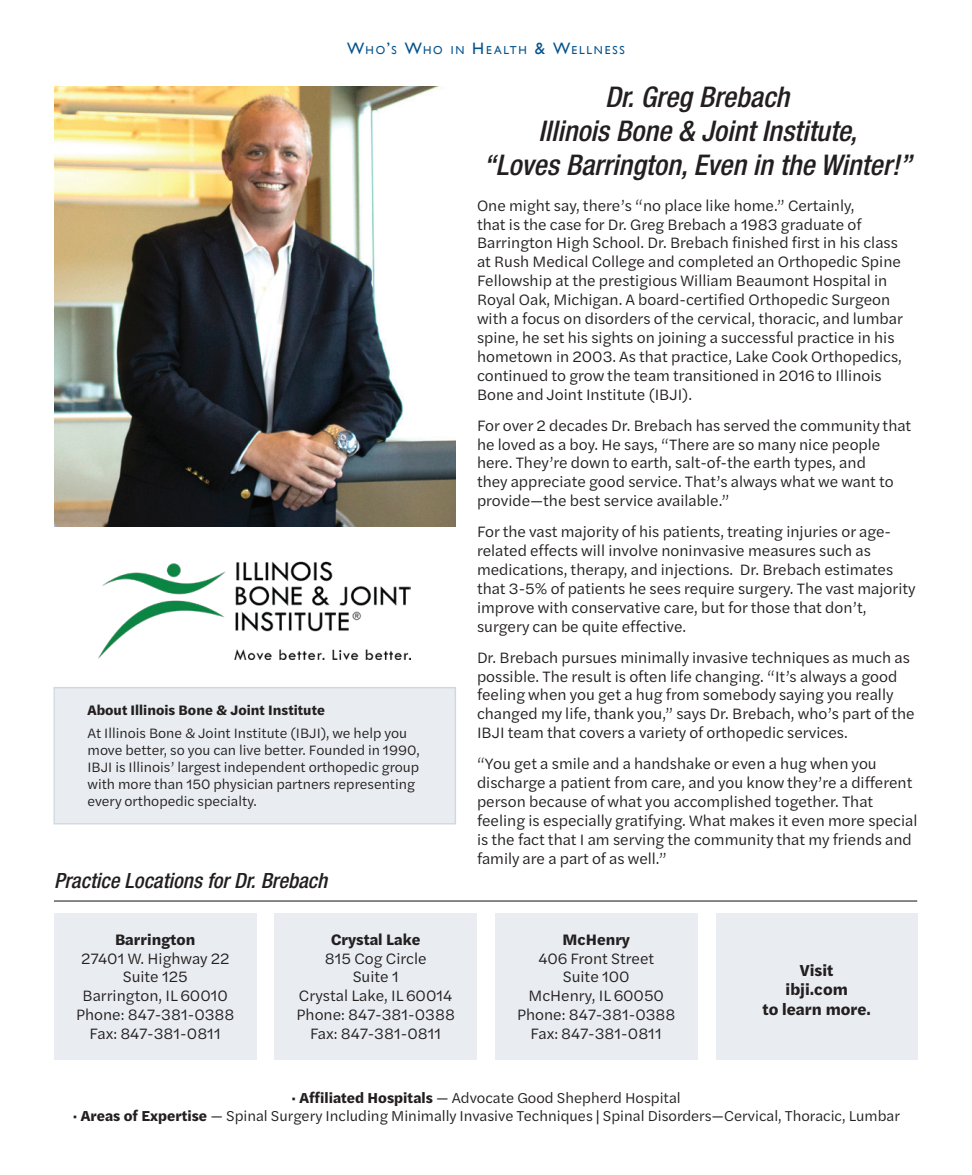
<style>
.page{position:relative;width:972px;height:1175px;background:#fff}
.page>*{position:absolute;margin:0;border:0;box-sizing:border-box;transform-origin:0 0}
.t1{font:italic 500 condensed 28.5px/34.2px "Helvetica Neue LT Std";color:#231f20;text-align:center}
.t2{font:italic 500 condensed 21px "Helvetica Neue LT Std";color:#231f20}
.t3{font:700 16.5px/19.8px "Halyard Text";color:#231f20;text-align:center}
.t4{font:15.75px/18.9px "Halyard Text";color:#231f20}
.t5{font:700 15.75px "Halyard Text";color:#231f20}
.t6{font:15px "Halyard Text";color:#231f20}
.t7{font:14.25px/17.1px "Halyard Text";color:#231f20}
.t8{font:700 14.25px "Halyard Text";color:#231f20}
.t9{font:11.55px "Gill Sans";letter-spacing:.155em;color:#04538d}
.s1{font-size:16.5px}
.s2{font-weight:700}
.s3{font-family:"Arial"}
</style>
<div class="page">
<div style="left:54px;top:687px;width:401px;height:137px;background:#e9edf1"></div>
<img style="left:54px;top:86px;width:401px;height:440px">
<img style="left:98px;top:561px;width:312px;height:98px">
<hr style="left:54px;top:900px;width:863px;height:1px;background:#0e100e">
<div style="left:54px;top:913px;width:202px;height:146px;background:#e9edf1"></div>
<div style="left:274px;top:913px;width:203px;height:146px;background:#e9edf1"></div>
<div style="left:495px;top:913px;width:203px;height:146px;background:#e9edf1"></div>
<div style="left:716px;top:913px;width:201px;height:146px;background:#e9edf1"></div>
<p class="t9" style="left:347px;top:44px;width:279px"><span class="s1">W</span>HO<span class="s1">’</span>S <span class="s1">W</span>HO IN <span class="s1">H</span> EALTH <span class="s1">&amp; W</span>ELLNESS</p>
<p class="t8" style="left:88px;top:699px;width:239px">About Illinois Bone &amp; Joint Institute</p>
<p class="t7" style="left:88px;top:723px;width:334px">At Illinois Bone &amp; Joint Institute (IBJI), we help you move better, so you can live better. Founded in 1990, IBJI is Illinois’ largest independent orthopedic group with more than 150 physician partners representing every orthopedic specialty.</p>
<h2 class="t2" style="left:54px;top:867px;width:275px">Practice Locations for Dr. Brebach</h2>
<p class="t5" style="left:115px;top:927px;width:82px">Barrington</p>
<p class="t4" style="left:76px;top:948px;width:160px;text-align:center">27401 W. Highway 22<br>Suite 125<br>Barrington, IL 60010<br>Phone: 847-381-0388<br>Fax: 847-381-0811</p>
<p class="t5" style="left:331px;top:927px;width:91px">Crystal Lake</p>
<p class="t4" style="left:297px;top:948px;width:160px;text-align:center">815 Cog Circle<br>Suite 1<br>Crystal Lake, IL 60014<br>Phone: 847-381-0388<br>Fax: 847-381-0811</p>
<h1 class="t1" style="left:484px;top:80px;width:430px">Dr. Greg Brebach<br>Illinois Bone &amp; Joint Institute,<br>“Loves Barrington, Even in the Winter!”</h1>
<p class="t4" style="left:477px;top:195px;width:427px">One might say, there’s “no place like home.” Certainly,<br>that is the case for Dr. Greg Brebach a 1983 graduate of Barrington High School. Dr. Brebach finished first in his class at Rush Medical College and completed an Orthopedic Spine Fellowship at the prestigious William Beaumont Hospital in Royal Oak, Michigan. A board-certified Orthopedic Surgeon with a focus on disorders of the cervical, thoracic, and lumbar spine, he set his sights on joining a successful practice in his hometown in 2003. As that practice, Lake Cook Orthopedics, continued to grow the team transitioned in 2016 to Illinois Bone and Joint Institute (IBJI).</p>
<p class="t4" style="left:477px;top:415px;width:436px">For over 2 decades Dr. Brebach has served the community that he loved as a boy. He says, “There are so many nice people here. They’re down to earth, salt-of-the earth types, and<br>they appreciate good service. That’s always what we want to provide—the best service available.”</p>
<p class="t4" style="left:477px;top:521px;width:440px">For the vast majority of his patients, treating injuries or age&shy;related effects will involve noninvasive measures such as medications, therapy, and injections. Dr. Brebach estimates that 3-5% of patients he sees require surgery. The vast majority improve with conservative care, but for those that don’t, surgery can be quite effective.</p>
<p class="t4" style="left:477px;top:647px;width:439px">Dr. Brebach pursues minimally invasive techniques as much as possible. The result is often life changing. “It’s always a good feeling when you get a hug from somebody saying you really changed my life, thank you,” says Dr. Brebach, who’s part of the IBJI team that covers a variety of orthopedic services.</p>
<p class="t4" style="left:477px;top:753px;width:442px">“You get a smile and a handshake or even a hug when you discharge a patient from care, and you know they’re a different person because of what you accomplished together. That feeling is especially gratifying. What makes it even more special is the fact that I am serving the community that my friends and family are a part of as well.”</p>
<p class="t5" style="left:563px;top:927px;width:69px">McHenry</p>
<p class="t4" style="left:517px;top:948px;width:160px;text-align:center">406 Front Street<br>Suite 100<br>McHenry, IL 60050<br>Phone: 847-381-0388<br>Fax: 847-381-0811</p>
<p class="t3" style="left:763px;top:959px;width:110px">Visit<br>ibji.com<br>to learn more.</p>
<p class="t6" style="left:291px;top:1087px;width:391px">• <span class="s2">Affiliated Hospitals</span> — Advocate Good Shepherd Hospital</p>
<p class="t6" style="left:72px;top:1105px;width:829px">• <span class="s2">Areas of Expertise</span> — Spinal Surgery Including Minimally Invasive Techniques <span class="s3">|</span> Spinal Disorders—Cervical, Thoracic, Lumbar</p>
</div>
